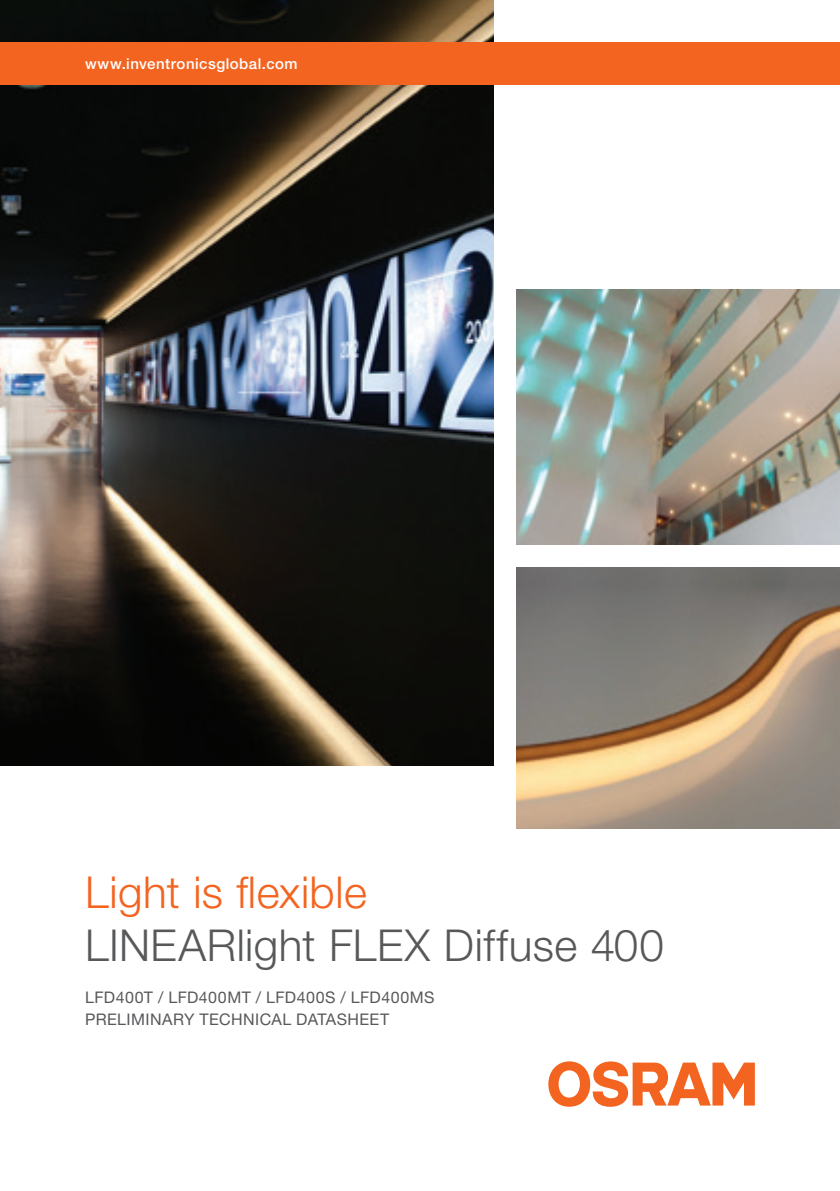
<style>
.page{position:relative;width:840px;height:1191px;background:#fff}
.page>*{position:absolute;margin:0;border:0;box-sizing:border-box;transform-origin:0 0}
.t1{font:300 44px "Helvetica Neue LT Std";letter-spacing:.01em;color:#57585a}
.t2{font:300 44px "Helvetica Neue LT Std";letter-spacing:.01em;color:#f36421}
.t3{font:16px/21.2px "Helvetica Neue LT Std";letter-spacing:.025em;color:#57585a}
.t4{font:500 15px "Helvetica Neue LT Std";letter-spacing:.035em;color:#fff}
</style>
<div class="page">
<img style="left:0;top:0;width:493px;height:765px">
<img style="left:516px;top:567px;width:323px;height:262px">
<img style="left:516px;top:289px;width:323px;height:255px">
<svg style="left:548px;top:1061px;width:206px;height:45px"></svg>
<div style="left:0;top:43px;width:839px;height:42px;background:#f36421"></div>
<p class="t4" style="left:85px;top:54px;width:214px">www.inventronicsglobal.com</p>
<h1 class="t2" style="left:85px;top:865px;width:283px">Light is flexible</h1>
<h1 class="t1" style="left:85px;top:918px;width:580px">LINEARlight FLEX Diffuse 400</h1>
<p class="t3" style="left:85px;top:986px;width:351px">LFD400T / LFD400MT / LFD400S / LFD400MS<br>PRELIMINARY TECHNICAL DATASHEET</p>
</div>
